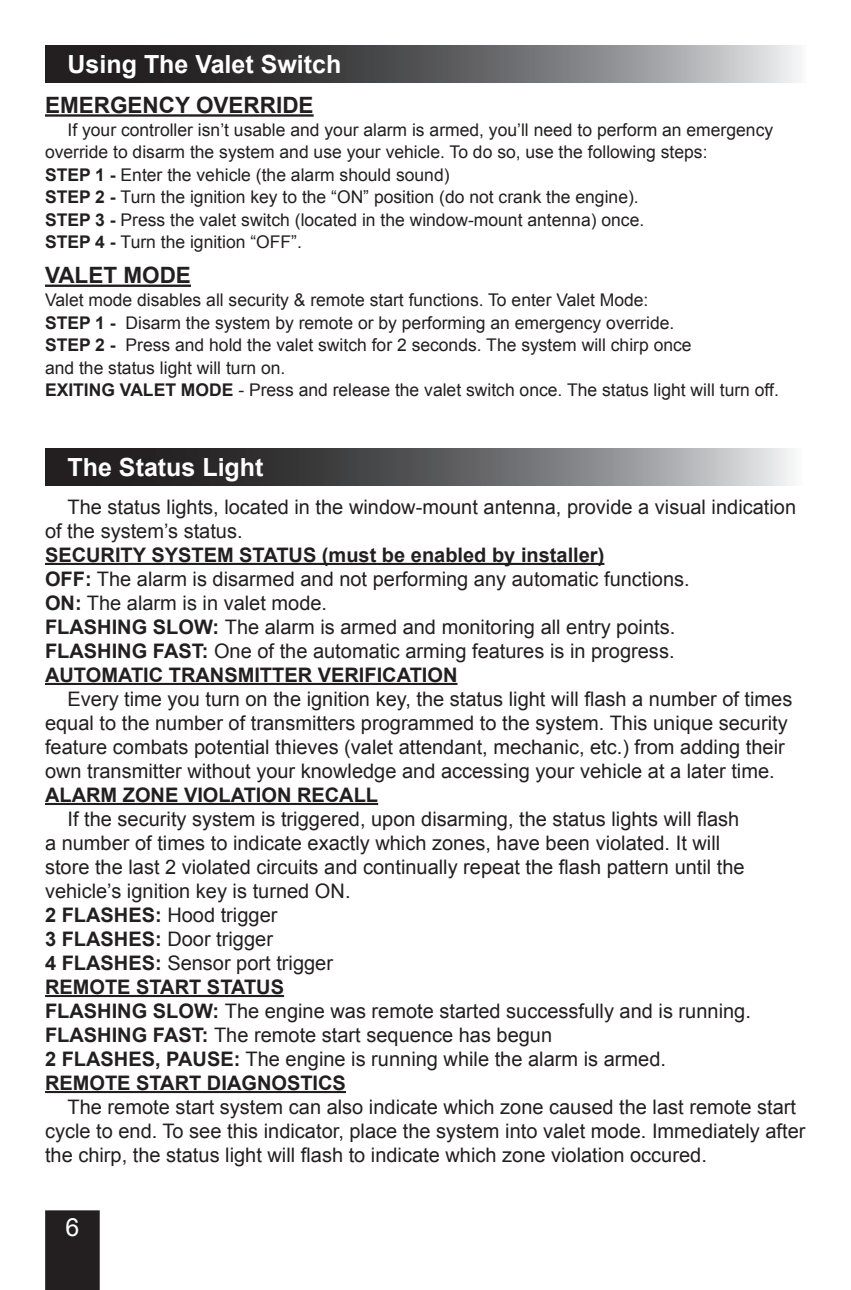
<style>
.page{position:relative;width:851px;height:1290px;background:#fff}
.page>*{position:absolute;margin:0;border:0;box-sizing:border-box;transform-origin:0 0}
.t1{font:700 25px "Arial";color:#fff}
.t2{font:25px "Arial";color:#fff}
.t3{font:700 22.5px "Arial";color:#231f20}
.t4{font:20px/24px "Arial";color:#231f20}
.t5{font:700 20px "Arial";color:#231f20}
.t6{font:17.5px/22.5px "Arial";color:#231f20}
.s1{font-weight:700}
</style>
<div class="page">
<svg style="left:45px;top:448px;width:747px;height:37px;background:#636365"></svg>
<hr style="left:45px;top:563px;width:559px;height:2px;background:#231f20">
<hr style="left:45px;top:683px;width:412px;height:2px;background:#231f20">
<hr style="left:45px;top:803px;width:333px;height:2px;background:#231f20">
<hr style="left:45px;top:995px;width:239px;height:2px;background:#231f20">
<hr style="left:45px;top:1091px;width:301px;height:2px;background:#231f20">
<hr style="left:45px;top:114px;width:268px;height:3px;background:#231f20">
<hr style="left:45px;top:285px;width:146px;height:2px;background:#231f20">
<svg style="left:45px;top:45px;width:753px;height:37px;background:#636264"></svg>
<div style="left:45px;top:1210px;width:55px;height:80px;background:#231f20"></div>
<p class="t1" style="left:68px;top:47px;width:275px">Using The Valet Switch</p>
<p class="t3" style="left:45px;top:90px;width:270px">EMERGENCY OVERRIDE</p>
<p class="t6" style="left:45px;top:119px;width:729px;text-indent:23px">If your controller isn’t usable and your alarm is armed, you’ll need to perform an emergency override to disarm the system and use your vehicle. To do so, use the following steps:<br><span class="s1">STEP 1 -</span> Enter the vehicle (the alarm should sound)<br><span class="s1">STEP 2 -</span> Turn the ignition key to the “ON” position (do not crank the engine).<br><span class="s1">STEP 3 -</span> Press the valet switch (located in the window-mount antenna) once.<br><span class="s1">STEP 4 -</span> Turn the ignition “OFF”.</p>
<p class="t3" style="left:45px;top:260px;width:147px">VALET MODE</p>
<p class="t6" style="left:45px;top:289px;width:735px">Valet mode disables all security &amp; remote start functions. To enter Valet Mode:<br><span class="s1">STEP 1 -</span> Disarm the system by remote or by performing an emergency override.<br><span class="s1">STEP 2 -</span> Press and hold the valet switch for 2 seconds. The system will chirp once<br>and the status light will turn on.<br><span class="s1">EXITING VALET MODE</span> - Press and release the valet switch once. The status light will turn off.</p>
<p class="t1" style="left:68px;top:450px;width:197px">The Status Light</p>
<p class="t4" style="left:45px;top:495px;width:752px;text-indent:22px">The status lights, located in the window-mount antenna, provide a visual indication of the system’s status.</p>
<p class="t4" style="left:45px;top:543px;width:646px"><span class="s1">SECURITY SYSTEM STATUS (must be enabled by installer)<br>OFF:</span> The alarm is disarmed and not performing any automatic functions.<br><span class="s1">ON:</span> The alarm is in valet mode.<br><span class="s1">FLASHING SLOW:</span> The alarm is armed and monitoring all entry points.<br><span class="s1">FLASHING FAST:</span> One of the automatic arming features is in progress.<br><span class="s1">AUTOMATIC TRANSMITTER VERIFICATION</span></p>
<p class="t4" style="left:45px;top:687px;width:748px;text-indent:22px">Every time you turn on the ignition key, the status light will flash a number of times equal to the number of transmitters programmed to the system. This unique security feature combats potential thieves (valet attendant, mechanic, etc.) from adding their own transmitter without your knowledge and accessing your vehicle at a later time.</p>
<p class="t5" style="left:45px;top:781px;width:334px">ALARM ZONE VIOLATION RECALL</p>
<p class="t4" style="left:45px;top:807px;width:707px;text-indent:22px">If the security system is triggered, upon disarming, the status lights will flash a number of times to indicate exactly which zones, have been violated. It will store the last 2 violated circuits and continually repeat the flash pattern until the vehicle’s ignition key is turned ON.<br><span class="s1">2 FLASHES:</span> Hood trigger<br><span class="s1">3 FLASHES:</span> Door trigger<br><span class="s1">4 FLASHES:</span> Sensor port trigger<br><span class="s1">REMOTE START STATUS<br>FLASHING SLOW:</span> The engine was remote started successfully and is running.<br><span class="s1">FLASHING FAST:</span> The remote start sequence has begun<br><span class="s1">2 FLASHES, PAUSE:</span> The engine is running while the alarm is armed.<br><span class="s1">REMOTE START DIAGNOSTICS</span></p>
<p class="t4" style="left:45px;top:1095px;width:761px;text-indent:22px">The remote start system can also indicate which zone caused the last remote start cycle to end. To see this indicator, place the system into valet mode. Immediately after the chirp, the status light will flash to indicate which zone violation occured.</p>
<p class="t2" style="left:65px;top:1210px;width:15px">6</p>
</div>
